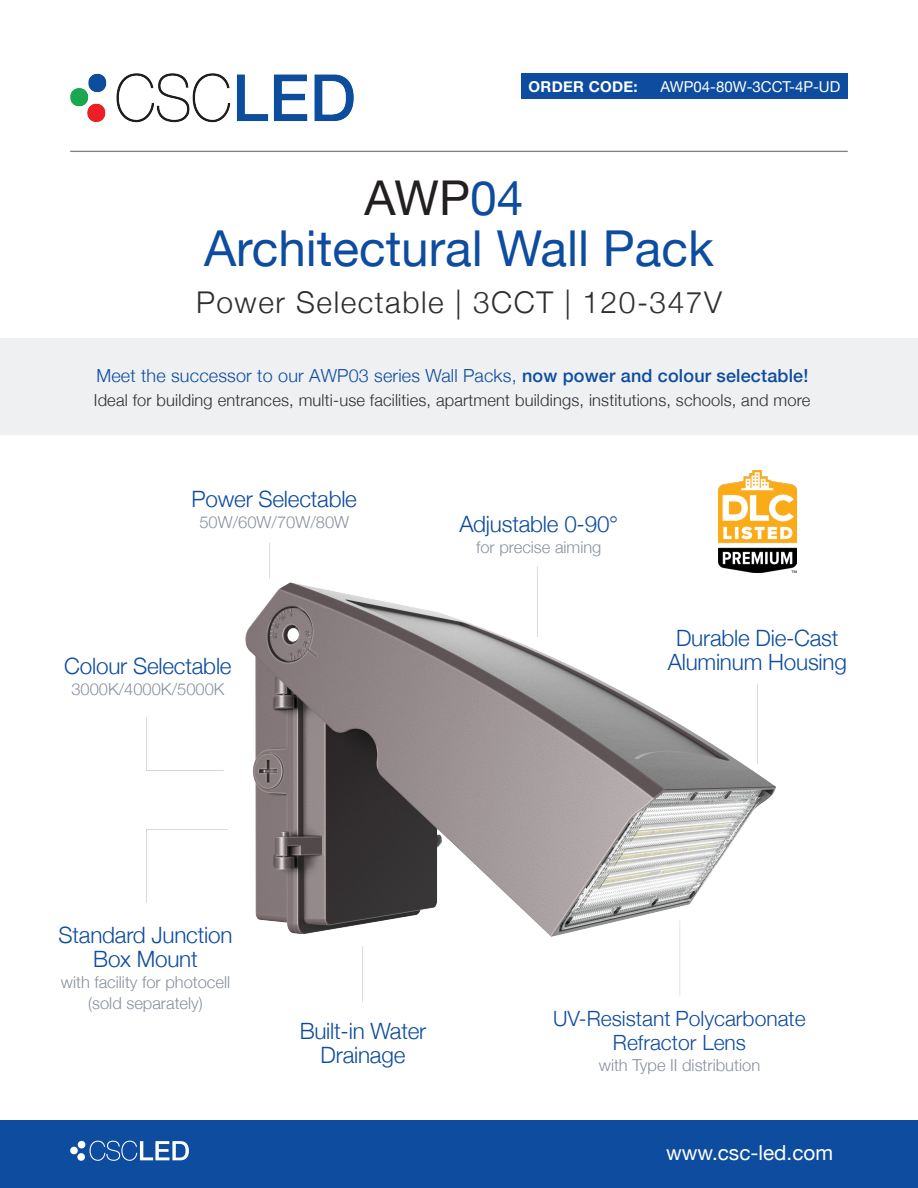
<style>
.page{position:relative;width:918px;height:1188px;background:#fff}
.page>*{position:absolute;margin:0;border:0;box-sizing:border-box;transform-origin:0 0}
.t1{font:49.5px "Helvetica Neue";color:#0d4c9f}
.t2{font:48px "Helvetica Neue";color:#231f20}
.t3{font:300 30px "Helvetica Neue";letter-spacing:.05em;color:#2e2f2e}
.t4{font:300 22.5px/24px "Helvetica Neue";letter-spacing:-.01em;color:#0d4c9f;text-align:center}
.t5{font:300 21px/24px "Helvetica Neue";color:#0d4c9f;text-align:center}
.t6{font:20.7px "Helvetica Neue";color:#fff}
.t7{font:300 18px "Helvetica Neue";letter-spacing:.01em;color:#0d4c9f}
.t8{font:300 16.5px/21px "Helvetica Neue";color:#8891a0;text-align:center}
.t9{font:300 16.5px "Helvetica Neue";letter-spacing:.01em;color:#2e2f2e}
.t10{font:15px "Helvetica Neue";color:#fff}
.t11{font:700 15px "Helvetica Neue";letter-spacing:.02em;color:#fff}
.s1{color:#0d4c9f}
.s2{font-weight:500}
</style>
<div class="page">
<img style="left:718px;top:471px;width:79px;height:90px">
<img style="left:245px;top:561px;width:552px;height:376px">
<div style="left:0;top:1120px;width:918px;height:68px;background:#0d4c9f"></div>
<svg style="left:90px;top:1141px;width:99px;height:20px"></svg>
<div style="left:78px;top:1141px;width:7px;height:7px;background:#fff;border-radius:4px"></div>
<div style="left:77px;top:1153px;width:8px;height:8px;background:#fff;border-radius:4px"></div>
<div style="left:70px;top:1147px;width:8px;height:7px;background:#fff;border-radius:4px"></div>
<img style="left:70px;top:73px;width:284px;height:50px">
<div style="left:521px;top:74px;width:327px;height:25px;background:#0d4c9f"></div>
<hr style="left:70px;top:151px;width:778px;height:1px;background:#818183">
<div style="left:0;top:338px;width:918px;height:97px;background:#eff0f2"></div>
<div style="left:536px;top:565px;width:5px;height:73px;background:#fff;opacity:.75"></div>
<hr style="left:755px;top:681px;width:4px;height:84px;background:#fff;opacity:.75">
<div style="left:359px;top:944px;width:5px;height:58px;background:#fff;opacity:.75"></div>
<hr style="left:677px;top:918px;width:4px;height:79px;background:#fff;opacity:.75">
<hr style="left:269px;top:541px;width:4px;height:39px;background:#fff;opacity:.75">
<p class="t11" style="left:529px;top:75px;width:111px">ORDER CODE:</p>
<p class="t10" style="left:661px;top:76px;width:181px">AWP04-80W-3CCT-4P-UD</p>
<p class="t2" style="left:365px;top:164px;width:160px">AWP<span class="s1">04</span></p>
<p class="t1" style="left:204px;top:213px;width:511px">Architectural Wall Pack</p>
<p class="t3" style="left:196px;top:278px;width:527px">Power Selectable | 3CCT | 120-347V</p>
<p class="t7" style="left:96px;top:361px;width:714px">Meet the successor to our AWP03 series Wall Packs, <span class="s2">now power and colour selectable!</span></p>
<p class="t9" style="left:94px;top:387px;width:718px">Ideal for building entrances, multi-use facilities, apartment buildings, institutions, schools, and more</p>
<p class="t4" style="left:192px;top:485px;width:167px">Power Selectable</p>
<p class="t8" style="left:199px;top:510px;width:151px">50W/60W/70W/80W</p>
<p class="t4" style="left:64px;top:652px;width:169px">Colour Selectable</p>
<p class="t8" style="left:71px;top:677px;width:155px">3000K/4000K/5000K</p>
<p class="t4" style="left:459px;top:510px;width:160px">Adjustable 0-90°</p>
<p class="t8" style="left:476px;top:535px;width:127px">for precise aiming</p>
<p class="t4" style="left:668px;top:624px;width:181px">Durable Die-Cast<br>Aluminum Housing</p>
<p class="t4" style="left:59px;top:921px;width:175px">Standard Junction<br>Box Mount</p>
<p class="t8" style="left:61px;top:970px;width:171px">with facility for photocell (sold separately)</p>
<p class="t4" style="left:300px;top:1017px;width:128px">Built-in Water<br>Drainage</p>
<p class="t5" style="left:553px;top:1005px;width:254px">UV-Resistant Polycarbonate<br>Refractor Lens</p>
<p class="t8" style="left:599px;top:1053px;width:163px">with Type II distribution</p>
<p class="t6" style="left:666px;top:1138px;width:169px">www.csc-led.com</p>
</div>
